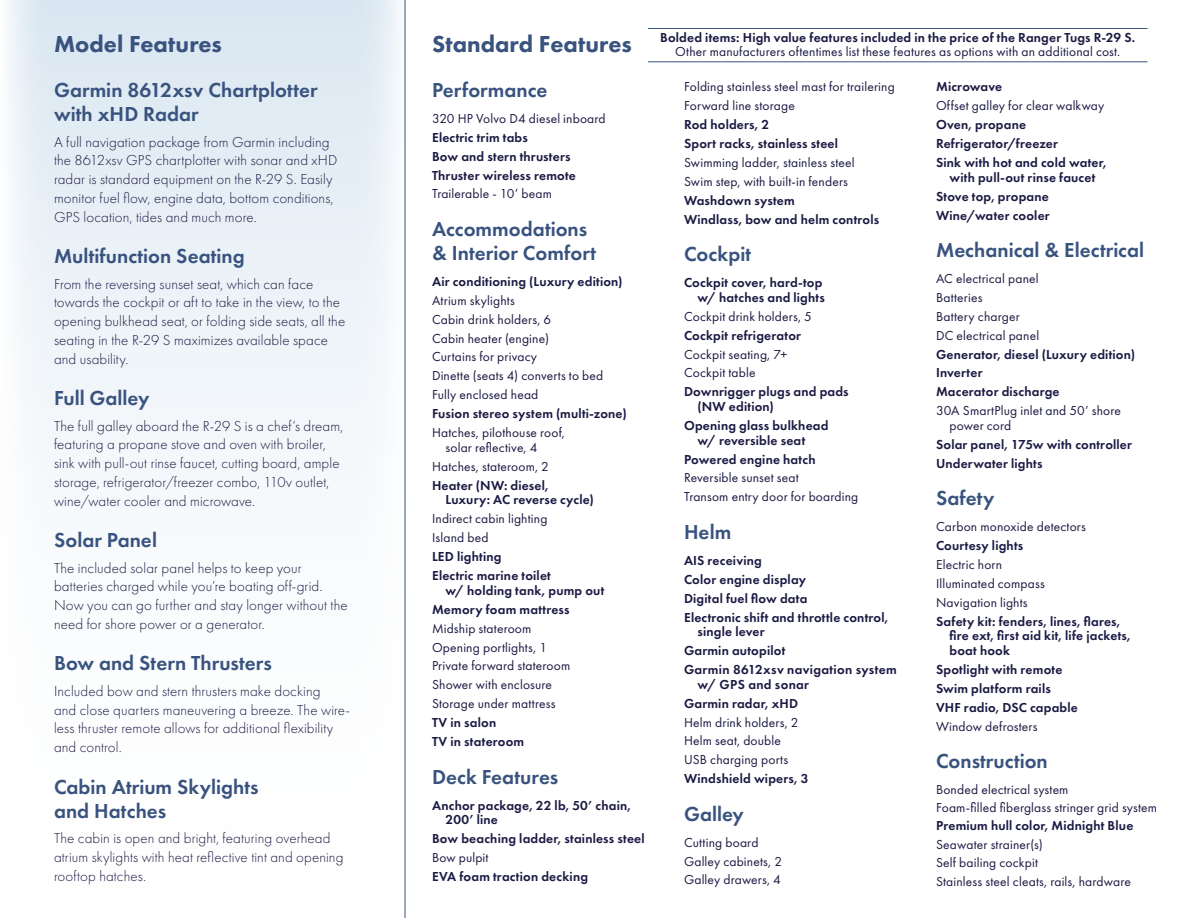
<style>
.page{position:relative;width:1188px;height:918px;background:#fff}
.page>*{position:absolute;margin:0;border:0;box-sizing:border-box;transform-origin:0 0}
.t1{font:800 24px "Futura PT";color:#39537f}
.t2{font:600 21px/24px "Futura PT";color:#39537f}
.t3{font:300 15px/18.8px "Futura PT";letter-spacing:.01em;color:#1a1943}
.t4{font:13.5px/18.9px "Futura PT";letter-spacing:.01em;color:#1a1943}
.t5{font:600 13.5px/18.9px "Futura PT";letter-spacing:.015em;color:#1a1943}
.s1{font-weight:800;font-size:24px;color:#39537f}
.s2{font-weight:600}
</style>
<div class="page">
<svg style="left:8px;top:0;width:397px;height:918px;fill:#f6f9fb"></svg>
<hr style="left:648px;top:28px;width:500px;height:1px;background:#39537f">
<hr style="left:648px;top:61px;width:500px;height:1px;background:#39537f">
<hr style="left:405px;top:0;width:1px;height:918px;background:#39537f">
<h1 class="t1" style="left:54px;top:29px;width:169px">Model Features</h1>
<h2 class="t2" style="left:54px;top:78px;width:265px">Garmin 8612xsv Chartplotter with xHD Radar</h2>
<p class="t3" style="left:54px;top:132px;width:285px">A full navigation package from Garmin including the 8612xsv GPS chartplotter with sonar and xHD radar is standard equipment on the R-29 S. Easily monitor fuel flow, engine data, bottom conditions, GPS location, tides and much more.</p>
<h2 class="t2" style="left:54px;top:244px;width:192px">Multifunction Seating</h2>
<p class="t3" style="left:54px;top:274px;width:293px">From the reversing sunset seat, which can face towards the cockpit or aft to take in the view, to the opening bulkhead seat, or folding side seats, all the seating in the R-29 S maximizes available space and usability.</p>
<h2 class="t2" style="left:54px;top:386px;width:97px">Full Galley</h2>
<p class="t3" style="left:54px;top:416px;width:291px">The full galley aboard the R-29 S is a chef’s dream, featuring a propane stove and oven with broiler, sink with pull-out rinse faucet, cutting board, ample storage, refrigerator/freezer combo, 110v outlet, wine/water cooler and microwave.</p>
<h2 class="t2" style="left:54px;top:528px;width:105px">Solar Panel</h2>
<p class="t3" style="left:54px;top:558px;width:295px">The included solar panel helps to keep your batteries charged while you’re boating off-grid.<br>Now you can go further and stay longer without the need for shore power or a generator.</p>
<h2 class="t2" style="left:54px;top:651px;width:219px">Bow and Stern Thrusters</h2>
<p class="t3" style="left:54px;top:682px;width:298px">Included bow and stern thrusters make docking<br>and close quarters maneuvering a breeze. The wire&shy;less thruster remote allows for additional flexibility and control.</p>
<h2 class="t2" style="left:54px;top:775px;width:206px">Cabin Atrium Skylights and Hatches</h2>
<p class="t3" style="left:54px;top:829px;width:291px">The cabin is open and bright, featuring overhead atrium skylights with heat reflective tint and opening rooftop hatches.</p>
<p class="t4" style="left:675px;top:31px;width:462px;line-height:14.1px;text-indent:-243px"><span class="s1">Standard Features</span> <span class="s2">Bolded items: High value features included in the price of the Ranger Tugs R-29 S.<br></span>Other manufacturers oftentimes list these features as options with an additional cost.</p>
<h2 class="t2" style="left:432px;top:78px;width:117px">Performance</h2>
<p class="t4" style="left:432px;top:109px;width:175px">320 HP Volvo D4 diesel inboard</p>
<p class="t5" style="left:432px;top:128px;width:146px">Electric trim tabs<br>Bow and stern thrusters<br>Thruster wireless remote</p>
<p class="t4" style="left:432px;top:184px;width:121px">Trailerable - 10’ beam</p>
<h2 class="t2" style="left:432px;top:217px;width:166px">Accommodations &amp; Interior Comfort</h2>
<p class="t5" style="left:432px;top:272px;width:192px">Air conditioning (Luxury edition)</p>
<p class="t4" style="left:432px;top:291px;width:173px">Atrium skylights<br>Cabin drink holders, 6<br>Cabin heater (engine)<br>Curtains for privacy<br>Dinette (seats 4) converts to bed<br>Fully enclosed head</p>
<p class="t5" style="left:432px;top:404px;width:196px">Fusion stereo system (multi-zone)</p>
<p class="t4" style="left:446px;top:425px;width:121px;line-height:14.5px;text-indent:-14px">Hatches, pilothouse roof, solar reflective, 4</p>
<p class="t4" style="left:432px;top:457px;width:118px">Hatches, stateroom, 2</p>
<p class="t5" style="left:446px;top:478px;width:150px;line-height:14.5px;text-indent:-14px">Heater (NW: diesel,<br>Luxury: AC reverse cycle)</p>
<p class="t4" style="left:432px;top:509px;width:117px">Indirect cabin lighting<br>Island bed</p>
<p class="t5" style="left:432px;top:547px;width:120px">LED lighting<br>Electric marine toilet</p>
<p class="t5" style="left:432px;top:581px;width:174px;text-indent:14px">w/ holding tank, pump out<br>Memory foam mattress</p>
<p class="t4" style="left:432px;top:619px;width:140px">Midship stateroom<br>Opening portlights, 1<br>Private forward stateroom<br>Shower with enclosure<br>Storage under mattress</p>
<p class="t5" style="left:432px;top:713px;width:94px">TV in salon<br>TV in stateroom</p>
<h2 class="t2" style="left:432px;top:765px;width:128px">Deck Features</h2>
<p class="t5" style="left:446px;top:798px;width:187px;line-height:14.5px;text-indent:-14px">Anchor package, 22 lb, 50’ chain,<br>200’ line</p>
<p class="t5" style="left:432px;top:829px;width:214px">Bow beaching ladder, stainless steel</p>
<p class="t4" style="left:432px;top:848px;width:58px">Bow pulpit</p>
<p class="t5" style="left:432px;top:867px;width:158px">EVA foam traction decking</p>
<p class="t4" style="left:684px;top:77px;width:212px">Folding stainless steel mast for trailering<br>Forward line storage</p>
<p class="t5" style="left:684px;top:115px;width:156px">Rod holders, 2<br>Sport racks, stainless steel</p>
<p class="t4" style="left:684px;top:153px;width:172px">Swimming ladder, stainless steel<br>Swim step, with built-in fenders</p>
<p class="t5" style="left:684px;top:191px;width:197px">Washdown system<br>Windlass, bow and helm controls</p>
<h2 class="t2" style="left:684px;top:242px;width:69px">Cockpit</h2>
<p class="t5" style="left:684px;top:275px;width:142px;line-height:14.5px;text-align:right">Cockpit cover, hard-top w/ hatches and lights</p>
<p class="t4" style="left:684px;top:307px;width:129px">Cockpit drink holders, 5</p>
<p class="t5" style="left:684px;top:326px;width:119px">Cockpit refrigerator</p>
<p class="t4" style="left:684px;top:345px;width:105px">Cockpit seating, 7+<br>Cockpit table</p>
<p class="t5" style="left:698px;top:385px;width:153px;line-height:14.5px;text-indent:-14px">Downrigger plugs and pads (NW edition)</p>
<p class="t5" style="left:698px;top:418px;width:133px;line-height:14.5px;text-indent:-14px">Opening glass bulkhead w/ reversible seat</p>
<p class="t5" style="left:684px;top:449px;width:133px">Powered engine hatch</p>
<p class="t4" style="left:684px;top:468px;width:176px">Reversible sunset seat<br>Transom entry door for boarding</p>
<h2 class="t2" style="left:684px;top:520px;width:49px">Helm</h2>
<p class="t5" style="left:684px;top:551px;width:206px">AIS receiving<br>Color engine display<br>Digital fuel flow data<br>Electronic shift and throttle control,</p>
<p class="t5" style="left:684px;top:622px;width:214px;text-indent:14px">single lever<br>Garmin autopilot<br>Garmin 8612xsv navigation system</p>
<p class="t5" style="left:684px;top:675px;width:127px;text-indent:14px">w/ GPS and sonar<br>Garmin radar, xHD</p>
<p class="t4" style="left:684px;top:712px;width:116px">Helm drink holders, 2<br>Helm seat, double<br>USB charging ports</p>
<p class="t5" style="left:684px;top:769px;width:126px">Windshield wipers, 3</p>
<h2 class="t2" style="left:684px;top:802px;width:61px">Galley</h2>
<p class="t4" style="left:684px;top:833px;width:100px">Cutting board<br>Galley cabinets, 2<br>Galley drawers, 4</p>
<p class="t5" style="left:936px;top:77px;width:68px">Microwave</p>
<p class="t4" style="left:936px;top:96px;width:170px">Offset galley for clear walkway</p>
<p class="t5" style="left:936px;top:115px;width:172px">Oven, propane<br>Refrigerator/freezer<br>Sink with hot and cold water,</p>
<p class="t5" style="left:936px;top:168px;width:161px;text-indent:14px">with pull-out rinse faucet<br>Stove top, propane<br>Wine/water cooler</p>
<h2 class="t2" style="left:936px;top:238px;width:210px">Mechanical &amp; Electrical</h2>
<p class="t4" style="left:936px;top:269px;width:105px">AC electrical panel<br>Batteries<br>Battery charger<br>DC electrical panel</p>
<p class="t5" style="left:936px;top:344px;width:201px">Generator, diesel (Luxury edition)<br>Inverter<br>Macerator discharge</p>
<p class="t4" style="left:950px;top:404px;width:173px;line-height:14.5px;text-indent:-14px">30A SmartPlug inlet and 50’ shore power cord</p>
<p class="t5" style="left:936px;top:435px;width:198px">Solar panel, 175w with controller<br>Underwater lights</p>
<h2 class="t2" style="left:936px;top:486px;width:60px">Safety</h2>
<p class="t4" style="left:936px;top:517px;width:151px">Carbon monoxide detectors</p>
<p class="t5" style="left:936px;top:536px;width:89px">Courtesy lights</p>
<p class="t4" style="left:936px;top:555px;width:110px">Electric horn<br>Illuminated compass<br>Navigation lights</p>
<p class="t5" style="left:950px;top:614px;width:183px;line-height:14.5px;text-indent:-14px">Safety kit: fenders, lines, flares, fire ext, first aid kit, life jackets, boat hook</p>
<p class="t5" style="left:936px;top:660px;width:143px">Spotlight with remote<br>Swim platform rails<br>VHF radio, DSC capable</p>
<p class="t4" style="left:936px;top:717px;width:103px">Window defrosters</p>
<h2 class="t2" style="left:936px;top:749px;width:113px">Construction</h2>
<p class="t4" style="left:936px;top:780px;width:223px;line-height:18.5px">Bonded electrical system<br>Foam-filled fiberglass stringer grid system</p>
<p class="t5" style="left:936px;top:816px;width:199px">Premium hull color, Midnight Blue</p>
<p class="t4" style="left:936px;top:835px;width:196px;line-height:18.5px">Seawater strainer(s)<br>Self bailing cockpit<br>Stainless steel cleats, rails, hardware</p>
</div>
